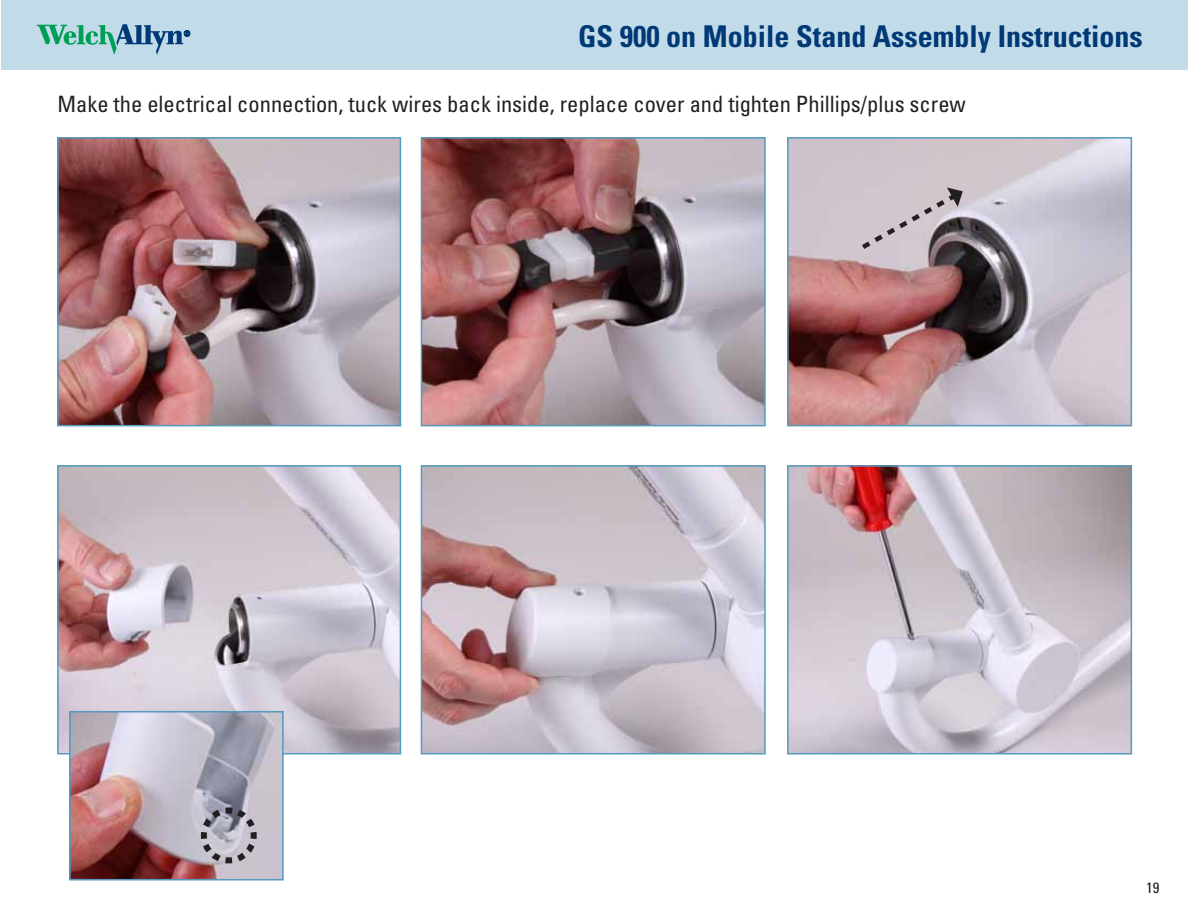
<style>
.page{position:relative;width:1188px;height:918px;background:#fff}
.page>*{position:absolute;margin:0;border:0;box-sizing:border-box;transform-origin:0 0}
.t1{font:700 condensed 30px "Univers LT Std";color:#003976}
.t2{font:condensed 22.5px "Univers LT Std";color:#231f20}
.t3{font:condensed 15px "Univers LT Std";color:#231f20}
</style>
<div class="page">
<div style="left:1px;top:0;width:1187px;height:70px;background:#c2dbe8"></div>
<svg style="left:37px;top:24px;width:153px;height:31px"></svg>
<img style="left:60px;top:140px;width:338px;height:283px">
<div style="left:57px;top:137px;width:344px;height:289px;border:2px solid #569bbe"></div>
<img style="left:424px;top:140px;width:339px;height:283px">
<div style="left:421px;top:137px;width:345px;height:289px;border:2px solid #569bbe"></div>
<img style="left:60px;top:468px;width:338px;height:284px">
<div style="left:57px;top:465px;width:344px;height:290px;border:2px solid #569bbe"></div>
<img style="left:424px;top:468px;width:339px;height:284px">
<div style="left:421px;top:465px;width:345px;height:290px;border:2px solid #569bbe"></div>
<img style="left:790px;top:468px;width:339px;height:284px">
<div style="left:787px;top:465px;width:345px;height:290px;border:2px solid #569bbe"></div>
<img style="left:790px;top:140px;width:339px;height:283px">
<div style="left:787px;top:137px;width:345px;height:289px;border:2px solid #569bbe"></div>
<svg style="left:857px;top:187px;width:106px;height:66px;background:#b6abb3"></svg>
<img style="left:72px;top:714px;width:209px;height:164px">
<div style="left:69px;top:711px;width:215px;height:170px;border:2px solid #569bbe"></div>
<svg style="left:197px;top:804px;width:63px;height:63px;background:#a9a4b0"></svg>
<h1 class="t1" style="left:578px;top:18px;width:566px">GS 900 on Mobile Stand Assembly Instructions</h1>
<p class="t2" style="left:57px;top:90px;width:910px">Make the electrical connection, tuck wires back inside, replace cover and tighten Phillips/plus screw</p>
<p class="t3" style="left:1146px;top:878px;width:15px">19</p>
</div>
